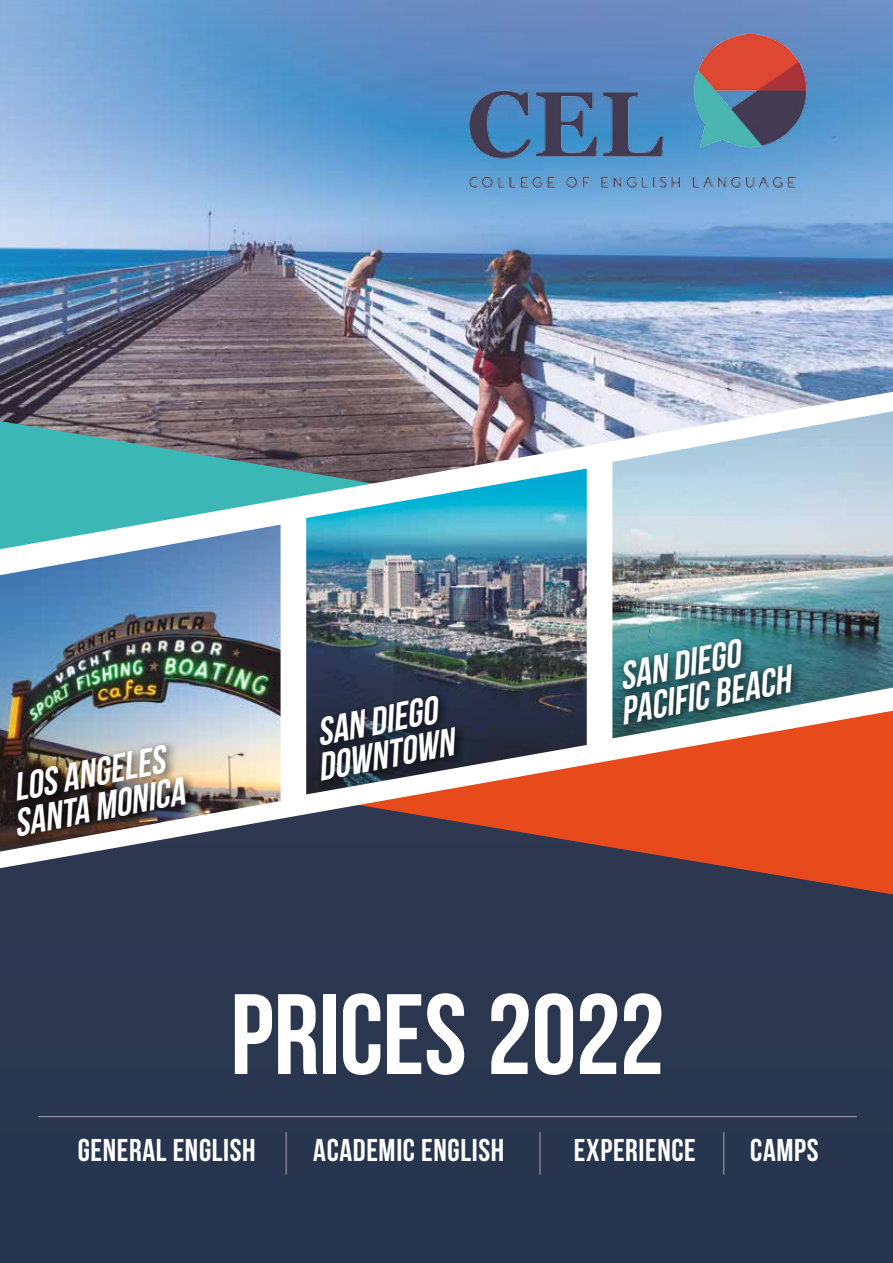
<style>
.page{position:relative;width:893px;height:1263px;background:#fff}
.page>*{position:absolute;margin:0;border:0;box-sizing:border-box;transform-origin:0 0}
.t1{font:700 114px "Bebas Neue";letter-spacing:-.005em;color:#fff}
.t2{font:italic 700 39px/34.5px "Bebas Neue";color:#fff}
.t3{font:700 31.5px "Bebas Neue";letter-spacing:.02em;color:#fff}
</style>
<div class="page">
<img style="left:0;top:0;width:893px;height:388px">
<div style="left:0;top:894px;width:893px;height:369px;background:#29364f"></div>
<div style="left:0;top:876px;width:893px;height:18px;background:#2d3750"></div>
<svg style="left:0;top:388px;width:893px;height:488px;background:#9a7f78"></svg>
<img style="left:0;top:525px;width:281px;height:326px">
<img style="left:612px;top:411px;width:281px;height:327px">
<img style="left:455px;top:34px;width:370px;height:170px">
<img style="left:306px;top:468px;width:281px;height:326px">
<hr style="left:38px;top:1116px;width:819px;height:1px;background:#a9a6a5">
<hr style="left:286px;top:1132px;width:1px;height:42px;background:#a9a6a5">
<hr style="left:540px;top:1132px;width:1px;height:42px;background:#a9a6a5">
<hr style="left:723px;top:1132px;width:1px;height:42px;background:#a9a6a5">
<div style="left:11px;top:739px;width:186px;height:108px;background:#000;opacity:.75"></div>
<div style="left:314px;top:690px;width:153px;height:102px;background:#000;opacity:.75"></div>
<div style="left:617px;top:633px;width:187px;height:102px;background:#000;opacity:.75"></div>
<p class="t2" style="left:4px;top:772px;width:174px;rotate:-11deg">LOS ANGELES<br>SANTA MONICA</p>
<p class="t2" style="left:307px;top:716px;width:139px;rotate:-11deg">SAN DIEGO<br>DOWNTOWN</p>
<p class="t2" style="left:610px;top:660px;width:174px;rotate:-11deg">SAN DIEGO<br>PACIFIC BEACH</p>
<h1 class="t1" style="left:230px;top:972px;width:436px">PRICES 2022</h1>
<p class="t3" style="left:78px;top:1132px;width:180px">GENERAL ENGLISH</p>
<p class="t3" style="left:313px;top:1132px;width:192px">ACADEMIC ENGLISH</p>
<p class="t3" style="left:574px;top:1132px;width:123px">EXPERIENCE</p>
<p class="t3" style="left:750px;top:1132px;width:70px">CAMPS</p>
</div>
